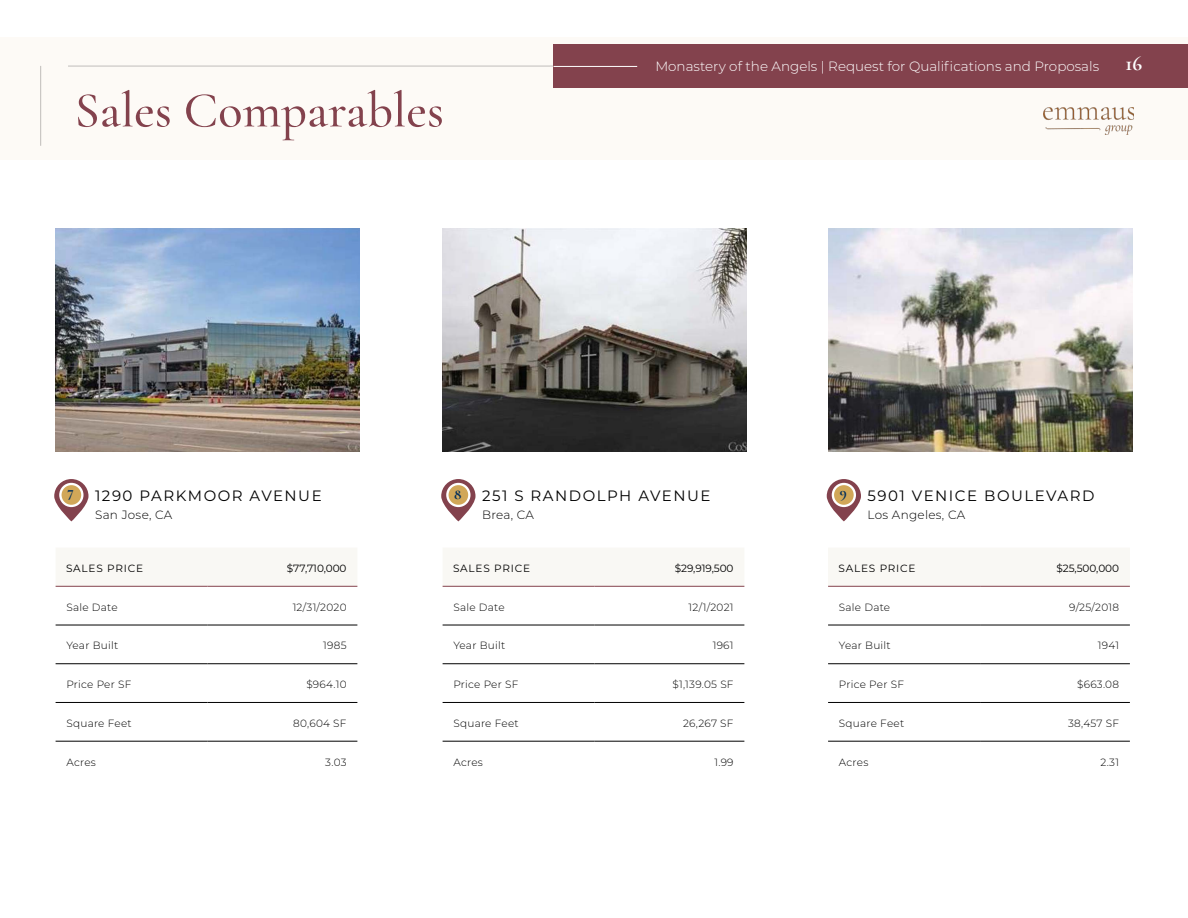
<style>
.page{position:relative;width:1188px;height:918px;background:#fff}
.page>*{position:absolute;margin:0;border:0;box-sizing:border-box;transform-origin:0 0}
.t1{font:500 50.4px "Cormorant Garamond";color:#83424d}
.t2{font:700 21px "Cormorant Garamond";color:#fff}
.t3{font:15px "Montserrat";letter-spacing:.1em;color:#000}
.t4{font:700 15px "Cormorant Garamond";color:#002d5b}
.t5{font:300 13.5px "Montserrat";color:#fff}
.t6{font:300 12px "Montserrat";letter-spacing:.025em;color:#000}
.t7{font:300 10.5px "Montserrat";letter-spacing:.025em;color:#000}
.t8{font:10.5px "Montserrat";letter-spacing:.075em;color:#000}
</style>
<div class="page">
<div style="left:0;top:38px;width:1188px;height:122px;background:#fdfaf6"></div>
<hr style="left:68px;top:66px;width:486px;height:1px;background:#4e4d4d">
<hr style="left:40px;top:66px;width:1px;height:80px;background:#4e4d4d">
<img style="left:1043px;top:108px;width:91px;height:26px">
<div style="left:554px;top:45px;width:634px;height:43px;background:#83424d"></div>
<hr style="left:554px;top:66px;width:83px;height:1px;background:#fff">
<img style="left:56px;top:228px;width:304px;height:224px">
<div style="left:56px;top:548px;width:301px;height:38px;background:#f9f8f4"></div>
<hr style="left:56px;top:625px;width:152px;height:1px;background:#000">
<hr style="left:208px;top:625px;width:149px;height:1px;background:#000">
<hr style="left:56px;top:663px;width:152px;height:1px;background:#000">
<hr style="left:208px;top:663px;width:149px;height:1px;background:#000">
<hr style="left:56px;top:702px;width:152px;height:1px;background:#000">
<hr style="left:208px;top:702px;width:149px;height:1px;background:#000">
<hr style="left:56px;top:741px;width:152px;height:1px;background:#000">
<hr style="left:208px;top:741px;width:149px;height:1px;background:#000">
<hr style="left:56px;top:586px;width:152px;height:1px;background:#84434e">
<hr style="left:208px;top:586px;width:149px;height:1px;background:#84434e">
<svg style="left:54px;top:479px;width:35px;height:42px"></svg>
<svg style="left:60px;top:484px;width:22px;height:22px"></svg>
<div style="left:59px;top:483px;width:25px;height:24px;border:2px solid #fff;border-radius:50%"></div>
<img style="left:828px;top:228px;width:304px;height:224px">
<div style="left:828px;top:548px;width:302px;height:38px;background:#f9f8f4"></div>
<hr style="left:828px;top:625px;width:152px;height:1px;background:#000">
<hr style="left:980px;top:625px;width:150px;height:1px;background:#000">
<hr style="left:828px;top:663px;width:152px;height:1px;background:#000">
<hr style="left:980px;top:663px;width:150px;height:1px;background:#000">
<hr style="left:828px;top:702px;width:152px;height:1px;background:#000">
<hr style="left:980px;top:702px;width:150px;height:1px;background:#000">
<hr style="left:828px;top:741px;width:152px;height:1px;background:#000">
<hr style="left:980px;top:741px;width:150px;height:1px;background:#000">
<hr style="left:828px;top:586px;width:152px;height:1px;background:#84434e">
<hr style="left:980px;top:586px;width:150px;height:1px;background:#84434e">
<svg style="left:827px;top:479px;width:34px;height:42px"></svg>
<div style="left:833px;top:484px;width:22px;height:22px;background:#d1a758;border-radius:50%"></div>
<div style="left:832px;top:483px;width:24px;height:24px;border:2px solid #fff;border-radius:50%"></div>
<img style="left:443px;top:228px;width:304px;height:224px">
<div style="left:443px;top:548px;width:301px;height:38px;background:#f9f8f4"></div>
<hr style="left:443px;top:625px;width:152px;height:1px;background:#000">
<hr style="left:595px;top:625px;width:149px;height:1px;background:#000">
<hr style="left:443px;top:663px;width:152px;height:1px;background:#000">
<hr style="left:595px;top:663px;width:149px;height:1px;background:#000">
<hr style="left:443px;top:702px;width:152px;height:1px;background:#000">
<hr style="left:595px;top:702px;width:149px;height:1px;background:#000">
<hr style="left:443px;top:741px;width:152px;height:1px;background:#000">
<hr style="left:595px;top:741px;width:149px;height:1px;background:#000">
<hr style="left:443px;top:586px;width:152px;height:1px;background:#84434e">
<hr style="left:595px;top:586px;width:149px;height:1px;background:#84434e">
<svg style="left:441px;top:479px;width:35px;height:42px"></svg>
<svg style="left:447px;top:484px;width:22px;height:22px"></svg>
<div style="left:446px;top:483px;width:25px;height:24px;border:2px solid #fff;border-radius:50%"></div>
<h1 class="t1" style="left:75px;top:80px;width:371px">Sales Comparables</h1>
<p class="t5" style="left:655px;top:57px;width:445px">Monastery of the Angels | Request for Qualifications and Proposals</p>
<h2 class="t2" style="left:1126px;top:51px;width:18px">16</h2>
<h3 class="t4" style="left:68px;top:482px;width:8px">7</h3>
<h3 class="t3" style="left:868px;top:486px;width:229px">5901 VENICE BOULEVARD</h3>
<p class="t6" style="left:868px;top:507px;width:99px">Los Angeles, CA</p>
<h3 class="t4" style="left:454px;top:485px;width:9px">8</h3>
<h3 class="t3" style="left:95px;top:486px;width:228px">1290 PARKMOOR AVENUE</h3>
<p class="t6" style="left:95px;top:507px;width:79px">San Jose, CA</p>
<h3 class="t3" style="left:482px;top:486px;width:230px">251 S RANDOLPH AVENUE</h3>
<h3 class="t4" style="left:840px;top:483px;width:8px">9</h3>
<p class="t6" style="left:482px;top:507px;width:53px">Brea, CA</p>
<p class="t8" style="left:66px;top:561px;width:79px">SALES PRICE</p>
<p class="t8" style="left:287px;top:561px;width:61px">$77,710,000</p>
<p class="t7" style="left:66px;top:600px;width:53px">Sale Date</p>
<p class="t7" style="left:293px;top:600px;width:55px">12/31/2020</p>
<p class="t7" style="left:66px;top:639px;width:53px">Year Built</p>
<p class="t7" style="left:323px;top:639px;width:25px">1985</p>
<p class="t7" style="left:66px;top:677px;width:67px">Price Per SF</p>
<p class="t7" style="left:306px;top:677px;width:42px">$964.10</p>
<p class="t7" style="left:66px;top:716px;width:67px">Square Feet</p>
<p class="t7" style="left:293px;top:716px;width:55px">80,604 SF</p>
<p class="t7" style="left:66px;top:755px;width:31px">Acres</p>
<p class="t7" style="left:325px;top:755px;width:23px">3.03</p>
<p class="t8" style="left:453px;top:561px;width:79px">SALES PRICE</p>
<p class="t8" style="left:675px;top:561px;width:60px">$29,919,500</p>
<p class="t7" style="left:453px;top:600px;width:53px">Sale Date</p>
<p class="t7" style="left:689px;top:600px;width:46px">12/1/2021</p>
<p class="t7" style="left:453px;top:639px;width:53px">Year Built</p>
<p class="t7" style="left:713px;top:639px;width:22px">1961</p>
<p class="t7" style="left:453px;top:677px;width:67px">Price Per SF</p>
<p class="t7" style="left:673px;top:677px;width:63px">$1,139.05 SF</p>
<p class="t7" style="left:453px;top:716px;width:67px">Square Feet</p>
<p class="t7" style="left:683px;top:716px;width:52px">26,267 SF</p>
<p class="t7" style="left:453px;top:755px;width:31px">Acres</p>
<p class="t7" style="left:714px;top:755px;width:21px">1.99</p>
<p class="t8" style="left:839px;top:561px;width:79px">SALES PRICE</p>
<p class="t8" style="left:1056px;top:561px;width:64px">$25,500,000</p>
<p class="t7" style="left:839px;top:600px;width:53px">Sale Date</p>
<p class="t7" style="left:1069px;top:600px;width:51px">9/25/2018</p>
<p class="t7" style="left:839px;top:639px;width:53px">Year Built</p>
<p class="t7" style="left:1098px;top:639px;width:23px">1941</p>
<p class="t7" style="left:839px;top:677px;width:67px">Price Per SF</p>
<p class="t7" style="left:1077px;top:677px;width:43px">$663.08</p>
<p class="t7" style="left:839px;top:716px;width:67px">Square Feet</p>
<p class="t7" style="left:1068px;top:716px;width:52px">38,457 SF</p>
<p class="t7" style="left:839px;top:755px;width:31px">Acres</p>
<p class="t7" style="left:1101px;top:755px;width:20px">2.31</p>
</div>
